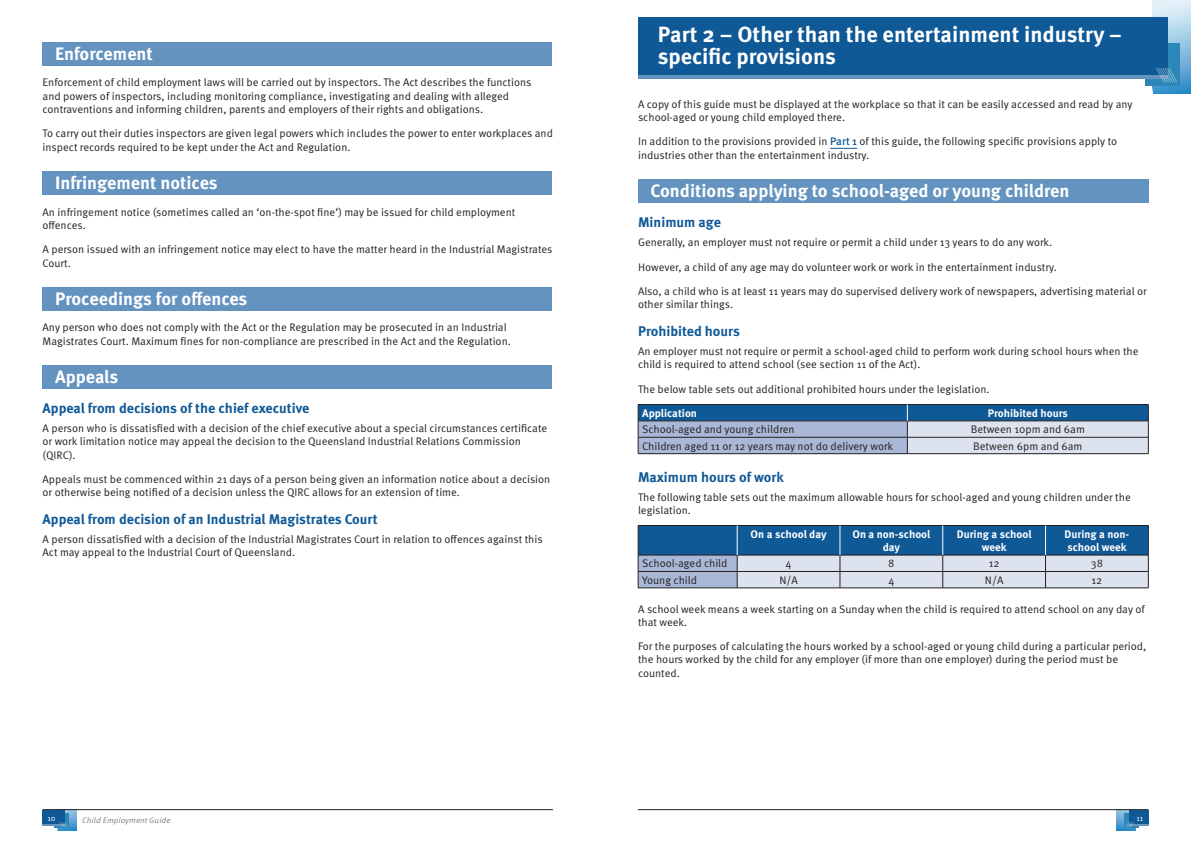
<style>
.page{position:relative;width:1191px;height:842px;background:#fff}
.page>*{position:absolute;margin:0;border:0;box-sizing:border-box;transform-origin:0 0}
.t1{font:700 22px/22px "Meta Pro";color:#fff}
.t2{font:700 18px "Meta Pro";color:#fff}
.t3{font:700 14px "Meta Pro";color:#105997}
.t4{font:11px/13.2px "Meta Pro";color:#231f20}
.t5{font:700 11px/13.2px "Meta Pro";color:#fff;text-align:center}
.t6{font:italic 8px "Meta Pro";color:#808285;scale:1.05 1}
.t7{font:8px "Meta Pro";color:#fff}
.s1{font-weight:500;color:#105997}
</style>
<div class="page">
<svg style="left:1116px;top:810px;width:19px;height:21px"></svg>
<div style="left:1124px;top:813px;width:15px;height:15px;background:#2c86b7"></div>
<div style="left:1129px;top:810px;width:20px;height:15px;background:#105997"></div>
<svg style="left:1125px;top:822px;width:24px;height:5px"></svg>
<hr style="left:638px;top:809px;width:510px;height:1px;background:#231f20">
<svg style="left:58px;top:810px;width:19px;height:21px"></svg>
<svg style="left:54px;top:813px;width:15px;height:15px"></svg>
<div style="left:42px;top:810px;width:22px;height:15px;background:#105997"></div>
<svg style="left:42px;top:822px;width:26px;height:5px"></svg>
<hr style="left:43px;top:809px;width:510px;height:1px;background:#231f20">
<svg style="left:1153px;top:0;width:38px;height:93px;background:#99c6e3"></svg>
<div style="left:1145px;top:44px;width:34px;height:42px;background:#2c86b7"></div>
<div style="left:638px;top:18px;width:529px;height:57px;background:#105997"></div>
<hr style="left:638px;top:75px;width:529px;height:4px;background:#6493c0">
<svg style="left:1156px;top:68px;width:21px;height:14px"></svg>
<div style="left:43px;top:43px;width:509px;height:23px;background:#6493c0"></div>
<div style="left:43px;top:172px;width:509px;height:23px;background:#6493c0"></div>
<div style="left:43px;top:287px;width:509px;height:24px;background:#6493c0"></div>
<div style="left:43px;top:366px;width:509px;height:23px;background:#6493c0"></div>
<svg style="left:830px;top:148px;width:27px;height:1px"></svg>
<div style="left:638px;top:180px;width:510px;height:23px;background:#6493c0"></div>
<svg style="left:638px;top:404px;width:511px;height:50px;background:#7e9bbb"></svg>
<hr style="left:638px;top:588px;width:99px;height:1px;background:#231f20">
<hr style="left:737px;top:588px;width:103px;height:1px;background:#231f20">
<hr style="left:840px;top:588px;width:102px;height:1px;background:#231f20">
<hr style="left:942px;top:588px;width:103px;height:1px;background:#231f20">
<hr style="left:1045px;top:588px;width:103px;height:1px;background:#231f20">
<svg style="left:638px;top:525px;width:511px;height:63px;background:#7094b8"></svg>
<h2 class="t2" style="left:55px;top:40px;width:99px">Enforcement</h2>
<p class="t4" style="left:43px;top:75px;width:490px">Enforcement of child employment laws will be carried out by inspectors. The Act describes the functions and powers of inspectors, including monitoring compliance, investigating and dealing with alleged contraventions and informing children, parents and employers of their rights and obligations.</p>
<p class="t4" style="left:43px;top:126px;width:512px">To carry out their duties inspectors are given legal powers which includes the power to enter workplaces and inspect records required to be kept under the Act and Regulation.</p>
<h2 class="t2" style="left:55px;top:169px;width:164px">Infringement notices</h2>
<p class="t4" style="left:43px;top:204px;width:474px">An infringement notice (sometimes called an ‘on-the-spot fine’) may be issued for child employment offences.</p>
<p class="t4" style="left:43px;top:242px;width:511px">A person issued with an infringement notice may elect to have the matter heard in the Industrial Magistrates<br>Court.</p>
<h2 class="t2" style="left:55px;top:285px;width:194px">Proceedings for offences</h2>
<p class="t4" style="left:43px;top:320px;width:470px">Any person who does not comply with the Act or the Regulation may be prosecuted in an Industrial<br>Magistrates Court. Maximum fines for non-compliance are prescribed in the Act and the Regulation.</p>
<h2 class="t2" style="left:55px;top:363px;width:65px">Appeals</h2>
<p class="t3" style="left:43px;top:397px;width:268px">Appeal from decisions of the chief executive</p>
<p class="t4" style="left:43px;top:421px;width:506px">A person who is dissatisfied with a decision of the chief executive about a special circumstances certificate or work limitation notice may appeal the decision to the Queensland Industrial Relations Commission (QIRC).</p>
<p class="t4" style="left:43px;top:472px;width:509px">Appeals must be commenced within 21 days of a person being given an information notice about a decision or otherwise being notified of a decision unless the QIRC allows for an extension of time.</p>
<p class="t3" style="left:43px;top:509px;width:337px">Appeal from decision of an Industrial Magistrates Court</p>
<p class="t4" style="left:43px;top:532px;width:501px">A person dissatisfied with a decision of the Industrial Magistrates Court in relation to offences against this<br>Act may appeal to the Industrial Court of Queensland.</p>
<h1 class="t1" style="left:658px;top:22px;width:465px">Part 2 – Other than the entertainment industry – specific provisions</h1>
<p class="t4" style="left:638px;top:96px;width:496px">A copy of this guide must be displayed at the workplace so that it can be easily accessed and read by any school-aged or young child employed there.</p>
<p class="t4" style="left:638px;top:134px;width:481px">In addition to the provisions provided in <span class="s1">Part 1</span> of this guide, the following specific provisions apply to industries other than the entertainment industry.</p>
<h2 class="t2" style="left:650px;top:177px;width:420px">Conditions applying to school-aged or young children</h2>
<p class="t3" style="left:638px;top:211px;width:84px">Minimum age</p>
<p class="t4" style="left:638px;top:235px;width:416px">Generally, an employer must not require or permit a child under 13 years to do any work.</p>
<p class="t4" style="left:638px;top:259px;width:420px">However, a child of any age may do volunteer work or work in the entertainment industry.</p>
<p class="t4" style="left:638px;top:284px;width:510px">Also, a child who is at least 11 years may do supervised delivery work of newspapers, advertising material or other similar things.</p>
<p class="t3" style="left:638px;top:321px;width:103px">Prohibited hours</p>
<p class="t4" style="left:638px;top:344px;width:502px">An employer must not require or permit a school-aged child to perform work during school hours when the child is required to attend school (see section 11 of the Act).</p>
<p class="t4" style="left:638px;top:382px;width:353px">The below table sets out additional prohibited hours under the legislation.</p>
<p class="t5" style="left:642px;top:406px;width:56px">Application</p>
<p class="t5" style="left:988px;top:406px;width:81px">Prohibited hours</p>
<p class="t4" style="left:642px;top:422px;width:154px">School-aged and young children</p>
<p class="t4" style="left:970px;top:422px;width:116px">Between 10pm and 6am</p>
<p class="t4" style="left:642px;top:439px;width:253px">Children aged 11 or 12 years may not do delivery work</p>
<p class="t4" style="left:973px;top:439px;width:111px">Between 6pm and 6am</p>
<p class="t3" style="left:638px;top:466px;width:147px">Maximum hours of work</p>
<p class="t4" style="left:638px;top:490px;width:494px">The following table sets out the maximum allowable hours for school-aged and young children under the legislation.</p>
<p class="t5" style="left:750px;top:527px;width:77px">On a school day</p>
<p class="t5" style="left:852px;top:527px;width:79px">On a non-school day</p>
<p class="t5" style="left:956px;top:527px;width:76px">During a school week</p>
<p class="t5" style="left:1064px;top:527px;width:66px;text-align:left">During a non&shy;school week</p>
<p class="t4" style="left:642px;top:556px;width:87px">School-aged child</p>
<p class="t4" style="left:785px;top:556px;width:7px">4</p>
<p class="t4" style="left:888px;top:556px;width:8px">8</p>
<p class="t4" style="left:988px;top:556px;width:12px">12</p>
<p class="t4" style="left:1090px;top:556px;width:14px">38</p>
<p class="t4" style="left:642px;top:573px;width:56px">Young child</p>
<p class="t4" style="left:779px;top:573px;width:20px">N/A</p>
<p class="t4" style="left:888px;top:573px;width:7px">4</p>
<p class="t4" style="left:985px;top:573px;width:20px">N/A</p>
<p class="t4" style="left:1091px;top:573px;width:12px">12</p>
<p class="t4" style="left:638px;top:601px;width:508px">A school week means a week starting on a Sunday when the child is required to attend school on any day of that week.</p>
<p class="t4" style="left:638px;top:639px;width:510px">For the purposes of calculating the hours worked by a school-aged or young child during a particular period, the hours worked by the child for any employer (if more than one employer) during the period must be counted.</p>
<p class="t7" style="left:47px;top:812px;width:10px">10</p>
<p class="t6" style="left:82px;top:814px;width:86px">Child Employment Guide</p>
<p class="t7" style="left:1136px;top:812px;width:8px">11</p>
</div>
